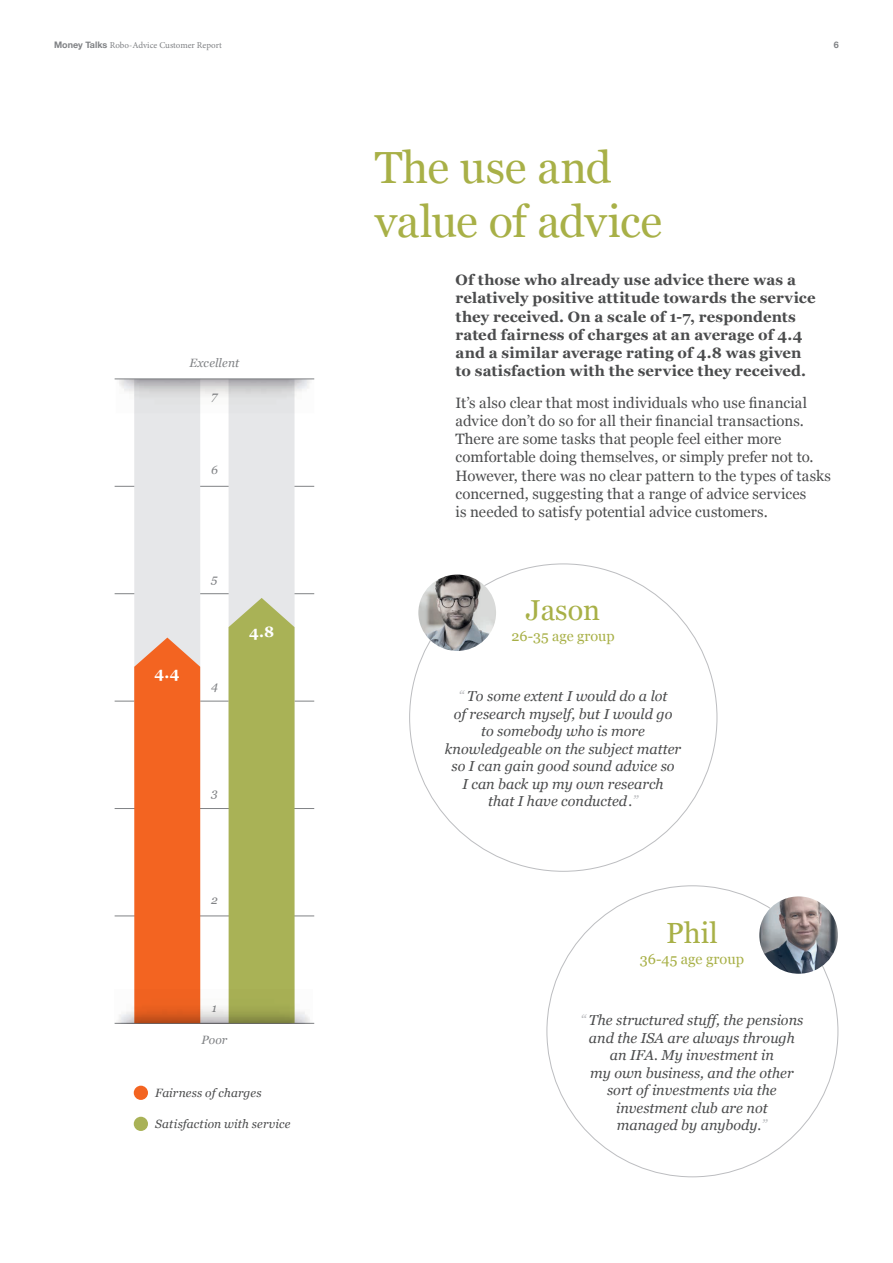
<style>
.page{position:relative;width:893px;height:1263px;background:#fff}
.page>*{position:absolute;margin:0;border:0;box-sizing:border-box;transform-origin:0 0}
.t1{font:45px/54px "Georgia";letter-spacing:-.01em;color:#a8b047}
.t2{font:29.1px "Georgia";color:#a8b047}
.t3{font:28.8px "Georgia";color:#a8b047}
.t4{font:15px/18.3px "Georgia";letter-spacing:.005em;color:#4b4c4d}
.t5{font:700 15px/18.3px "Georgia";letter-spacing:.01em;color:#4b4c4d}
.t6{font:700 15px "Georgia";color:#fff}
.t7{font:14.55px "Georgia";color:#a8b047}
.t8{font:italic 14.4px/17.5px "Georgia";color:#4b4c4d;text-align:center}
.t9{font:14.4px "Georgia";color:#a8b047}
.t10{font:italic 12px "Georgia";letter-spacing:.01em;color:#4b4c4d}
.t11{font:italic 12px "Georgia";letter-spacing:.01em;color:#808285}
.t12{font:9px "Minion Pro";color:#808285}
.t13{font:700 9px "Helvetica Neue";color:#808285}
.s1{font-family:"Helvetica Neue";font-weight:700}
.s2{color:#bcbdc0}
</style>
<div class="page">
<img style="left:418px;top:574px;width:78px;height:77px">
<img style="left:759px;top:896px;width:79px;height:78px">
<hr style="left:115px;top:486px;width:199px;height:1px;background:#808285">
<hr style="left:115px;top:593px;width:199px;height:1px;background:#808285">
<hr style="left:115px;top:701px;width:199px;height:1px;background:#808285">
<hr style="left:115px;top:808px;width:199px;height:1px;background:#808285">
<hr style="left:115px;top:916px;width:199px;height:1px;background:#808285">
<hr style="left:115px;top:1023px;width:199px;height:1px;background:#808285">
<div style="left:134px;top:379px;width:66px;height:391px;background:#e6e7e9"></div>
<div style="left:229px;top:379px;width:66px;height:391px;background:#e6e7e9"></div>
<div style="left:134px;top:637px;width:66px;height:352px;background:#f36421"></div>
<div style="left:229px;top:598px;width:66px;height:391px;background:#a9b256"></div>
<img style="left:115px;top:989px;width:198px;height:34px">
<img style="left:119px;top:380px;width:191px;height:33px">
<hr style="left:115px;top:379px;width:199px;height:1px;background:#808285">
<div style="left:134px;top:1086px;width:14px;height:14px;background:#f36421;border-radius:50%"></div>
<div style="left:134px;top:1117px;width:14px;height:14px;background:#a9b257;border-radius:50%"></div>
<p class="t12" style="left:54px;top:39px;width:169px"><span class="s1">Money Talks</span> Robo-Advice Customer Report</p>
<p class="t13" style="left:834px;top:38px;width:7px">6</p>
<p class="t11" style="left:189px;top:355px;width:51px">Excellent</p>
<p class="t11" style="left:211px;top:387px;width:7px">7</p>
<p class="t11" style="left:211px;top:461px;width:8px">6</p>
<p class="t6" style="left:154px;top:662px;width:27px">4.4</p>
<p class="t11" style="left:211px;top:570px;width:8px">5</p>
<p class="t11" style="left:211px;top:677px;width:8px">4</p>
<p class="t6" style="left:249px;top:620px;width:27px">4.8</p>
<p class="t11" style="left:211px;top:784px;width:8px">3</p>
<p class="t11" style="left:211px;top:891px;width:8px">2</p>
<p class="t11" style="left:212px;top:999px;width:7px">1</p>
<p class="t11" style="left:201px;top:1031px;width:27px">Poor</p>
<p class="t10" style="left:155px;top:1084px;width:108px">Fairness of charges</p>
<p class="t10" style="left:155px;top:1115px;width:137px">Satisfaction with service</p>
<h1 class="t1" style="left:375px;top:138px;width:289px">The use and value of advice</h1>
<p class="t5" style="left:456px;top:270px;width:362px">Of those who already use advice there was a relatively positive attitude towards the service they received. On a scale of 1-7, respondents rated fairness of charges at an average of 4.4 and a similar average rating of 4.8 was given to satisfaction with the service they received.</p>
<p class="t4" style="left:456px;top:393px;width:377px">It’s also clear that most individuals who use financial advice don’t do so for all their financial transactions.<br>There are some tasks that people feel either more comfortable doing themselves, or simply prefer not to.<br>However, there was no clear pattern to the types of tasks concerned, suggesting that a range of advice services<br>is needed to satisfy potential advice customers.</p>
<h3 class="t3" style="left:526px;top:589px;width:76px">Jason</h3>
<p class="t9" style="left:511px;top:625px;width:105px">26-35 age group</p>
<p class="t8" style="left:445px;top:687px;width:238px"><span class="s2">“</span> To some extent I would do a lot<br>of research myself, but I would go<br>to somebody who is more knowledgeable on the subject matter so I can gain good sound advice so<br>I can back up my own research<br>that I have conducted.<span class="s2">”</span></p>
<h2 class="t2" style="left:666px;top:911px;width:53px">Phil</h2>
<p class="t7" style="left:640px;top:948px;width:106px">36-45 age group</p>
<p class="t8" style="left:580px;top:1011px;width:224px"><span class="s2">“</span> The structured stuff, the pensions and the ISA are always through an IFA. My investment in<br>my own business, and the other sort of investments via the investment club are not<br>managed by anybody.<span class="s2">”</span></p>
</div>
